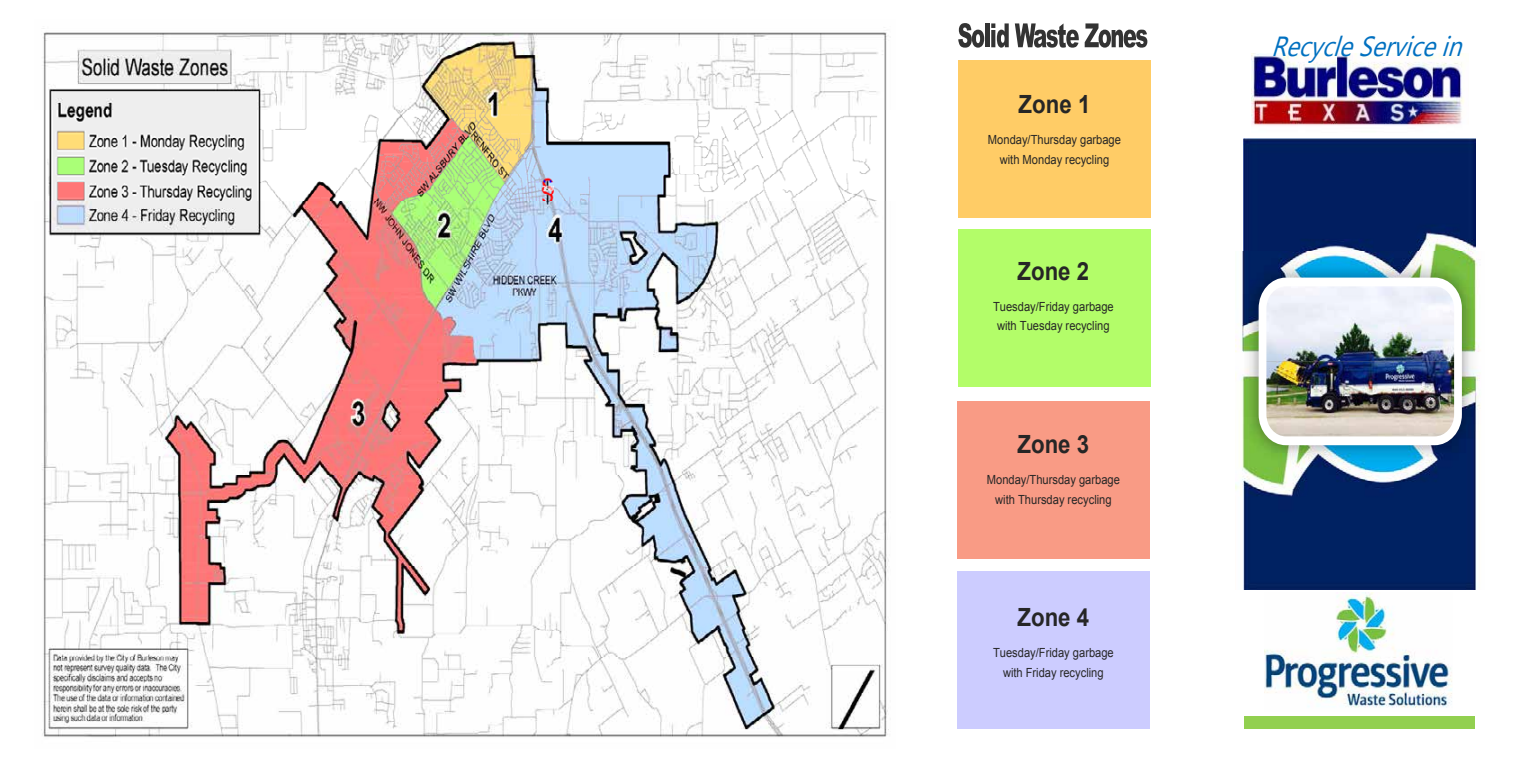
<style>
.page{position:relative;width:1530px;height:765px;background:#fff}
.page>*{position:absolute;margin:0;border:0;box-sizing:border-box;transform-origin:0 0}
.t1{font:italic 27.62px "Gadugi";color:#0070c0;scale:.89 1}
.t2{font:700 25.12px "Arial";color:#262626;scale:.89 1}
.t3{font:12.62px/19.8px "Arial";color:#262626;text-align:center;scale:.89 1}
</style>
<div class="page">
<div style="left:1244px;top:717px;width:231px;height:12px;background:#92d050"></div>
<img style="left:1265px;top:592px;width:187px;height:116px">
<img style="left:1252px;top:53px;width:212px;height:73px">
<div style="left:1243px;top:139px;width:232px;height:113px;background:#011e60"></div>
<img style="left:1236px;top:252px;width:244px;height:338px">
<img style="left:1255px;top:273px;width:211px;height:177px">
<svg style="left:958px;top:23px;width:26px;height:25px"></svg>
<hr style="left:985px;top:23px;width:4px;height:24px;background:#333">
<svg style="left:991px;top:23px;width:18px;height:25px"></svg>
<svg style="left:1015px;top:23px;width:64px;height:25px"></svg>
<svg style="left:1085px;top:23px;width:62px;height:25px"></svg>
<div style="left:958px;top:60px;width:193px;height:158px;background:#fc6"></div>
<div style="left:958px;top:229px;width:193px;height:158px;background:#b3fd69"></div>
<div style="left:957px;top:401px;width:193px;height:158px;background:#f99b85"></div>
<div style="left:957px;top:571px;width:193px;height:158px;background:#ccf"></div>
<img style="left:42px;top:28px;width:847px;height:709px">
<h2 class="t2" style="left:1019px;top:88px;width:82px">Zone 1</h2>
<p class="t3" style="left:988px;top:130px;width:151px">Monday/Thursday garbage with Monday recycling</p>
<h2 class="t2" style="left:1017px;top:254px;width:82px">Zone 2</h2>
<p class="t3" style="left:993px;top:297px;width:137px">Tuesday/Friday garbage with Tuesday recycling</p>
<h2 class="t2" style="left:1017px;top:427px;width:82px">Zone 3</h2>
<p class="t3" style="left:987px;top:470px;width:151px">Monday/Thursday garbage with Thursday recycling</p>
<h2 class="t2" style="left:1017px;top:601px;width:82px">Zone 4</h2>
<p class="t3" style="left:993px;top:643px;width:137px">Tuesday/Friday garbage with Friday recycling</p>
<h1 class="t1" style="left:1271px;top:30px;width:226px">RecycleServicein</h1>
</div>
